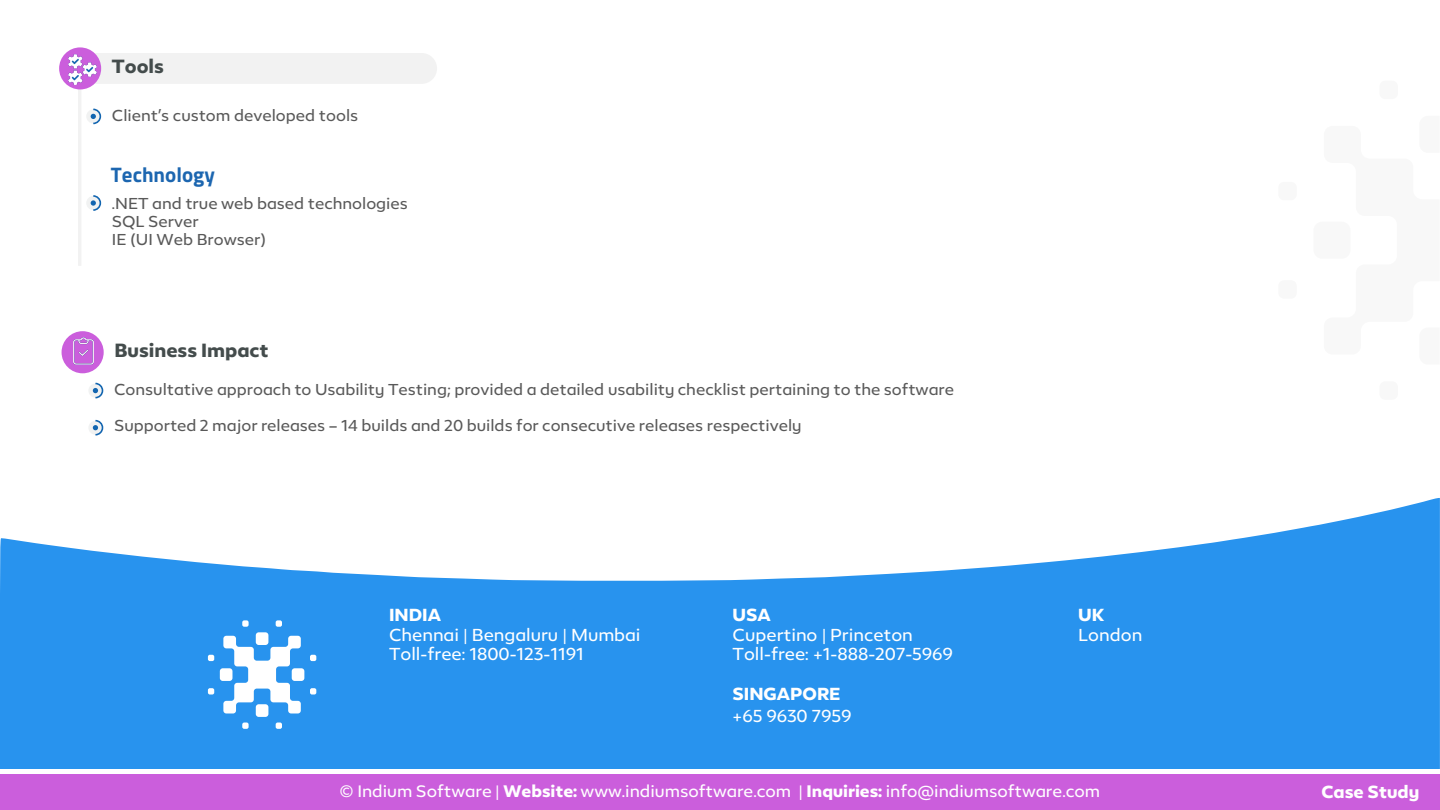
<style>
.page{position:relative;width:1440px;height:810px;background:#fff}
.page>*{position:absolute;margin:0;border:0;box-sizing:border-box;transform-origin:0 0}
.t1{font:700 21px "Titillium Web";color:#1c66b0}
.t2{font:700 18px "Epura";color:#444c4c}
.t3{font:16.5px/19.8px "Epura";color:#fff}
.t4{font:700 16.5px "Epura";color:#fff}
.t5{font:15.75px "Epura";color:#fff}
.t6{font:15px/18px "Epura";color:#595959}
.s1{font-weight:700}
</style>
<div class="page">
<svg style="left:0;top:498px;width:1440px;height:271px;fill:#2893ee"></svg>
<div style="left:0;top:773px;width:1440px;height:37px;background:#cb5edc"></div>
<div style="left:276px;top:620px;width:6px;height:7px;background:#fff;border-radius:2px"></div>
<div style="left:242px;top:620px;width:7px;height:7px;background:#fff;border-radius:2px"></div>
<svg style="left:276px;top:723px;width:6px;height:6px"></svg>
<div style="left:242px;top:723px;width:7px;height:6px;background:#fff;border-radius:2px"></div>
<div style="left:310px;top:688px;width:6px;height:7px;background:#fff;border-radius:2px"></div>
<svg style="left:310px;top:655px;width:6px;height:6px"></svg>
<div style="left:208px;top:688px;width:6px;height:7px;background:#fff;border-radius:2px"></div>
<svg style="left:208px;top:655px;width:6px;height:6px"></svg>
<svg style="left:223px;top:636px;width:78px;height:77px"></svg>
<div style="left:292px;top:668px;width:12px;height:13px;background:#fff;border-radius:3px"></div>
<div style="left:220px;top:668px;width:12px;height:13px;background:#fff;border-radius:3px"></div>
<div style="left:256px;top:704px;width:12px;height:13px;background:#fff;border-radius:3px"></div>
<div style="left:256px;top:632px;width:12px;height:13px;background:#fff;border-radius:3px"></div>
<div style="left:1379px;top:81px;width:19px;height:18px;background:#f8f8f8;border-radius:6px"></div>
<div style="left:1379px;top:381px;width:19px;height:19px;background:#f8f8f8;border-radius:6px"></div>
<div style="left:1278px;top:280px;width:19px;height:19px;background:#f8f8f8;border-radius:6px"></div>
<div style="left:1278px;top:182px;width:19px;height:18px;background:#f8f8f8;border-radius:6px"></div>
<div style="left:1313px;top:222px;width:38px;height:37px;background:#f8f8f8;border-radius:9px"></div>
<hr style="left:78px;top:56px;width:3px;height:210px;background:#f2f2f2">
<div style="left:74px;top:53px;width:363px;height:31px;background:#f2f2f2;border-radius:15px"></div>
<div style="left:59px;top:47px;width:42px;height:42px;background:#cb5edc;border-radius:50%"></div>
<div style="left:86px;top:109px;width:14px;height:14px;background:#f1f2f2;border-radius:50%"></div>
<svg style="left:91px;top:108px;width:11px;height:17px"></svg>
<img style="left:68px;top:54px;width:29px;height:30px">
<div style="left:62px;top:331px;width:42px;height:42px;background:#cb5edc;border-radius:50%"></div>
<img style="left:74px;top:337px;width:19px;height:27px">
<div style="left:88px;top:384px;width:14px;height:14px;background:#f1f2f2;border-radius:50%"></div>
<svg style="left:93px;top:382px;width:11px;height:17px"></svg>
<div style="left:88px;top:421px;width:14px;height:14px;background:#f1f2f2;border-radius:50%"></div>
<svg style="left:93px;top:419px;width:11px;height:17px"></svg>
<div style="left:86px;top:196px;width:14px;height:14px;background:#f1f2f2;border-radius:50%"></div>
<svg style="left:91px;top:195px;width:11px;height:16px"></svg>
<p class="t2" style="left:112px;top:54px;width:53px">Tools</p>
<p class="t6" style="left:112px;top:105px;width:248px">Client’s custom developed tools</p>
<h1 class="t1" style="left:111px;top:158px;width:105px">Technology</h1>
<p class="t6" style="left:112px;top:194px;width:297px">.NET and true web based technologies<br>SQL Server<br>IE (UI Web Browser)</p>
<p class="t2" style="left:114px;top:338px;width:156px">Business Impact</p>
<p class="t6" style="left:114px;top:380px;width:841px">Consultative approach to Usability Testing; provided a detailed usability checklist pertaining to the software</p>
<p class="t6" style="left:114px;top:416px;width:689px">Supported 2 major releases – 14 builds and 20 builds for consecutive releases respectively</p>
<p class="t4" style="left:389px;top:604px;width:53px">INDIA</p>
<p class="t3" style="left:389px;top:624px;width:253px">Chennai | Bengaluru | Mumbai<br>Toll-free: 1800-123-1191</p>
<p class="t4" style="left:733px;top:604px;width:40px">USA</p>
<p class="t3" style="left:733px;top:624px;width:222px">Cupertino | Princeton<br>Toll-free: +1-888-207-5969</p>
<p class="t4" style="left:733px;top:683px;width:109px">SINGAPORE</p>
<p class="t3" style="left:733px;top:705px;width:120px">+65 9630 7959</p>
<p class="t4" style="left:1078px;top:604px;width:28px">UK</p>
<p class="t3" style="left:1078px;top:624px;width:66px">London</p>
<p class="t5" style="left:339px;top:780px;width:762px">© Indium Software | <span class="s1">Website:</span> www.indiumsoftware.com | <span class="s1">Inquiries:</span> info@indiumsoftware.com</p>
<p class="t4" style="left:1322px;top:781px;width:99px">Case Study</p>
</div>
